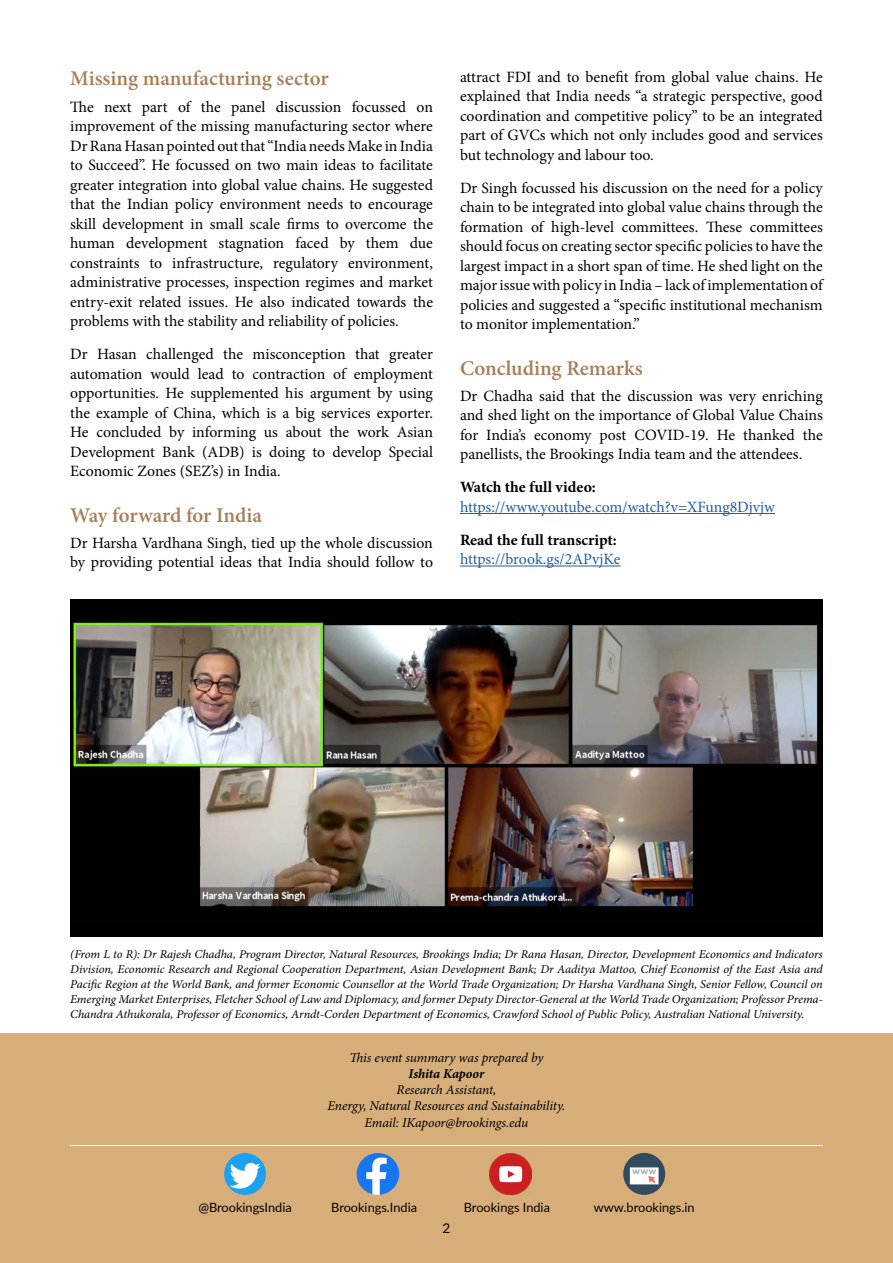
<style>
.page{position:relative;width:893px;height:1263px;background:#fff}
.page>*{position:absolute;margin:0;border:0;box-sizing:border-box;transform-origin:0 0}
.t1{font:600 21px "Minion Pro";color:#a6805b}
.t2{font:15.75px/19.5px "Minion Pro";letter-spacing:-.005em;color:#000;text-align:justify}
.t3{font:15.75px "Minion Pro";color:#215e9e}
.t4{font:700 15.75px "Minion Pro";color:#000}
.t5{font:italic 13.5px/16.2px "Minion Pro";letter-spacing:-.01em;color:#000;text-align:center}
.t6{font:italic 700 13.5px "Minion Pro";letter-spacing:-.01em;color:#000}
.t7{font:13.5px "Lato";color:#000}
.t8{font:12.75px "Lato";color:#000}
.t9{font:italic 12px/15px "Minion Pro";letter-spacing:-.01em;color:#000;text-align:justify}
</style>
<div class="page">
<hr style="left:460px;top:513px;width:315px;height:1px;background:#215e9e">
<hr style="left:460px;top:566px;width:160px;height:1px;background:#215e9e">
<div style="left:70px;top:599px;width:753px;height:337px;background:#000"></div>
<img style="left:72px;top:620px;width:746px;height:287px">
<div style="left:0;top:1033px;width:893px;height:230px;background:#d7ae7a"></div>
<hr style="left:70px;top:1145px;width:753px;height:1px;background:#fff">
<img style="left:490px;top:1153px;width:41px;height:42px">
<img style="left:224px;top:1153px;width:42px;height:42px;border-radius:21px">
<img style="left:357px;top:1153px;width:42px;height:42px;border-radius:21px">
<div style="left:623px;top:1153px;width:42px;height:42px;background:#324b5f;border-radius:50%"></div>
<svg style="left:630px;top:1167px;width:28px;height:17px"></svg>
<h1 class="t1" style="left:70px;top:64px;width:260px">Missing manufacturing sector</h1>
<p class="t2" style="left:70px;top:97px;width:364px">The next part of the panel discussion focussed on improvement of the missing manufacturing sector where Dr Rana Hasan pointed out that “India needs Make in India to Succeed”. He focussed on two main ideas to facilitate greater integration into global value chains. He suggested that the Indian policy environment needs to encourage skill development in small scale firms to overcome the human development stagnation faced by them due constraints to infrastructure, regulatory environment, administrative processes, inspection regimes and market entry-exit related issues. He also indicated towards the problems with the stability and reliability of policies.</p>
<p class="t2" style="left:70px;top:344px;width:364px">Dr Hasan challenged the misconception that greater automation would lead to contraction of employment opportunities. He supplemented his argument by using the example of China, which is a big services exporter.<br>He concluded by informing us about the work Asian Development Bank (ADB) is doing to develop Special Economic Zones (SEZ’s) in India.</p>
<h1 class="t1" style="left:70px;top:500px;width:194px">Way forward for India</h1>
<p class="t2" style="left:70px;top:533px;width:364px">Dr Harsha Vardhana Singh, tied up the whole discussion by providing potential ideas that India should follow to</p>
<p class="t2" style="left:460px;top:67px;width:364px">attract FDI and to benefit from global value chains. He explained that India needs “a strategic perspective, good coordination and competitive policy” to be an integrated part of GVCs which not only includes good and services but technology and labour too.</p>
<p class="t2" style="left:460px;top:178px;width:364px">Dr Singh focussed his discussion on the need for a policy chain to be integrated into global value chains through the formation of high-level committees. These committees should focus on creating sector specific policies to have the largest impact in a short span of time. He shed light on the major issue with policy in India – lack of implementation of policies and suggested a “specific institutional mechanism to monitor implementation.”</p>
<h1 class="t1" style="left:460px;top:353px;width:184px">Concluding Remarks</h1>
<p class="t2" style="left:460px;top:386px;width:364px">Dr Chadha said that the discussion was very enriching and shed light on the importance of Global Value Chains for India’s economy post COVID-19. He thanked the panellists, the Brookings India team and the attendees.</p>
<p class="t4" style="left:460px;top:476px;width:137px">Watch the full video:</p>
<p class="t3" style="left:460px;top:496px;width:317px">https://www.youtube.com/watch?v=XFung8Djvjw</p>
<p class="t4" style="left:460px;top:529px;width:158px">Read the full transcript:</p>
<p class="t3" style="left:460px;top:549px;width:162px">https://brook.gs/2APvjKe</p>
<p class="t9" style="left:70px;top:947px;width:754px">(From L to R): Dr Rajesh Chadha, Program Director, Natural Resources, Brookings India; Dr Rana Hasan, Director, Development Economics and Indicators Division, Economic Research and Regional Cooperation Department, Asian Development Bank; Dr Aaditya Mattoo, Chief Economist of the East Asia and Pacific Region at the World Bank, and former Economic Counsellor at the World Trade Organization; Dr Harsha Vardhana Singh, Senior Fellow, Council on Emerging Market Enterprises, Fletcher School of Law and Diplomacy, and former Deputy Director-General at the World Trade Organization; Professor Prema-Chandra Athukorala, Professor of Economics, Arndt-Corden Department of Economics, Crawford School of Public Policy, Australian National University.</p>
<p class="t5" style="left:349px;top:1049px;width:195px">This event summary was prepared by</p>
<p class="t6" style="left:409px;top:1064px;width:77px">Ishita Kapoor</p>
<p class="t5" style="left:328px;top:1082px;width:239px">Research Assistant,<br>Energy, Natural Resources and Sustainability.<br>Email: IKapoor@brookings.edu</p>
<p class="t8" style="left:198px;top:1198px;width:95px">@BrookingsIndia</p>
<p class="t8" style="left:331px;top:1198px;width:87px">Brookings.India</p>
<p class="t8" style="left:464px;top:1198px;width:88px">Brookings India</p>
<p class="t8" style="left:594px;top:1198px;width:102px">www.brookings.in</p>
<p class="t7" style="left:443px;top:1219px;width:9px">2</p>
</div>
